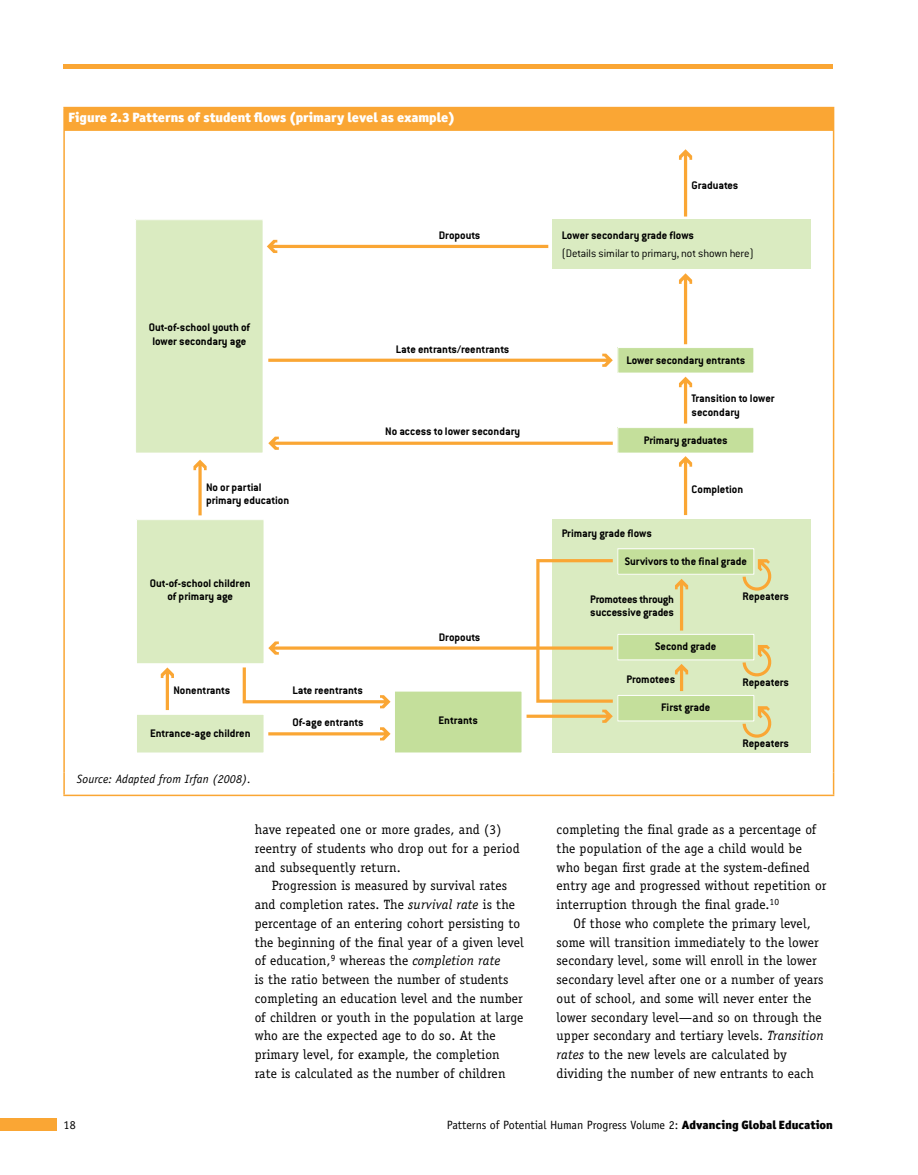
<style>
.page{position:relative;width:918px;height:1175px;background:#fff}
.page>*{position:absolute;margin:0;border:0;box-sizing:border-box;transform-origin:0 0}
.t1{font:13.5px/18.8px "Officina Serif";letter-spacing:.01em;color:#000}
.t2{font:900 13.5px "Officina San ITC";color:#fff}
.t3{font:700 12px/13.5px "Conduit ITC";color:#000}
.t4{font:12px "Officina Sans";color:#000}
.t5{font:300 12px "Conduit ITC";color:#000}
.t6{font:italic 12px "Officina Sans";letter-spacing:.01em;color:#000}
.t7{font:12px "Officina Serif";color:#000}
.s1{font-style:italic}
.s2{font-family:"Officina San ITC";font-weight:900}
</style>
<div class="page">
<div style="left:64px;top:64px;width:769px;height:5px;background:#faa634"></div>
<div style="left:0;top:1117px;width:57px;height:13px;background:#faa634"></div>
<div style="left:64px;top:108px;width:770px;height:23px;background:#faa634"></div>
<hr style="left:63px;top:107px;width:771px;height:1px;background:#faa634">
<hr style="left:63px;top:108px;width:2px;height:23px;background:#faa634">
<hr style="left:63px;top:131px;width:2px;height:641px;background:#faa634">
<hr style="left:833px;top:131px;width:1px;height:641px;background:#faa634">
<hr style="left:63px;top:772px;width:2px;height:22px;background:#faa634">
<svg style="left:833px;top:772px;width:1px;height:22px"></svg>
<hr style="left:63px;top:794px;width:771px;height:2px;background:#faa634">
<div style="left:553px;top:519px;width:258px;height:234px;background:#daebc1"></div>
<svg style="left:743px;top:706px;width:29px;height:32px"></svg>
<svg style="left:743px;top:645px;width:29px;height:32px"></svg>
<svg style="left:743px;top:559px;width:29px;height:32px"></svg>
<svg style="left:268px;top:436px;width:345px;height:14px"></svg>
<svg style="left:268px;top:353px;width:345px;height:14px"></svg>
<div style="left:553px;top:220px;width:258px;height:49px;background:#daebc1"></div>
<svg style="left:268px;top:559px;width:345px;height:143px"></svg>
<svg style="left:267px;top:240px;width:281px;height:13px"></svg>
<div style="left:618px;top:695px;width:136px;height:26px;background:#c4df9b"></div>
<div style="left:618px;top:695px;width:136px;height:26px;border:1px solid #fff"></div>
<div style="left:136px;top:714px;width:128px;height:39px;background:#daebc1"></div>
<div style="left:136px;top:714px;width:128px;height:39px;border:1px solid #fff"></div>
<div style="left:136px;top:220px;width:127px;height:233px;background:#daebc1"></div>
<div style="left:135px;top:219px;width:128px;height:234px;border:1px solid #fff"></div>
<div style="left:394px;top:691px;width:128px;height:62px;background:#c4df9b"></div>
<div style="left:394px;top:691px;width:128px;height:62px;border:1px solid #fff"></div>
<div style="left:136px;top:519px;width:128px;height:144px;background:#daebc1"></div>
<div style="left:136px;top:519px;width:128px;height:145px;border:1px solid #fff"></div>
<div style="left:618px;top:634px;width:136px;height:26px;background:#c4df9b"></div>
<div style="left:618px;top:634px;width:136px;height:26px;border:1px solid #fff"></div>
<div style="left:618px;top:549px;width:136px;height:25px;background:#c4df9b"></div>
<div style="left:618px;top:548px;width:136px;height:26px;border:1px solid #fff"></div>
<div style="left:618px;top:427px;width:136px;height:26px;background:#c4df9b"></div>
<div style="left:618px;top:427px;width:136px;height:26px;border:1px solid #fff"></div>
<div style="left:618px;top:347px;width:136px;height:26px;background:#c4df9b"></div>
<div style="left:618px;top:347px;width:136px;height:26px;border:1px solid #fff"></div>
<svg style="left:193px;top:459px;width:14px;height:56px"></svg>
<svg style="left:161px;top:667px;width:13px;height:43px"></svg>
<svg style="left:268px;top:727px;width:123px;height:13px"></svg>
<svg style="left:527px;top:709px;width:86px;height:14px"></svg>
<svg style="left:243px;top:667px;width:148px;height:41px"></svg>
<svg style="left:675px;top:664px;width:13px;height:27px"></svg>
<svg style="left:675px;top:579px;width:13px;height:51px"></svg>
<svg style="left:679px;top:456px;width:13px;height:59px"></svg>
<svg style="left:679px;top:377px;width:13px;height:46px"></svg>
<svg style="left:679px;top:149px;width:13px;height:67px"></svg>
<svg style="left:679px;top:273px;width:13px;height:71px"></svg>
<p class="t2" style="left:68px;top:109px;width:388px">Figure 2.3 Patterns of student flows (primary level as example)</p>
<p class="t3" style="left:439px;top:228px;width:43px">Dropouts</p>
<p class="t3" style="left:149px;top:321px;width:103px;text-align:center">Out-of-school youth of lower secondary age</p>
<p class="t3" style="left:396px;top:342px;width:115px">Late entrants/reentrants</p>
<p class="t3" style="left:206px;top:480px;width:85px">No or partial primary education</p>
<p class="t3" style="left:385px;top:424px;width:136px">No access to lower secondary</p>
<p class="t3" style="left:150px;top:576px;width:102px;text-align:center">Out-of-school children of primary age</p>
<p class="t3" style="left:173px;top:683px;width:58px">Nonentrants</p>
<p class="t3" style="left:293px;top:683px;width:72px">Late reentrants</p>
<p class="t3" style="left:439px;top:630px;width:43px">Dropouts</p>
<p class="t3" style="left:150px;top:726px;width:102px">Entrance-age children</p>
<p class="t6" style="left:77px;top:771px;width:176px">Source: Adapted from Irfan (2008).</p>
<p class="t3" style="left:293px;top:715px;width:73px">Of-age entrants</p>
<p class="t3" style="left:439px;top:713px;width:41px">Entrants</p>
<p class="t1" style="left:255px;top:820px;width:266px">have repeated one or more grades, and (3) reentry of students who drop out for a period and subsequently return.</p>
<p class="t1" style="left:255px;top:876px;width:271px;text-indent:17px">Progression is measured by survival rates and completion rates. The <span class="s1">survival rate</span> is the percentage of an entering cohort persisting to the beginning of the final year of a given level of education,<sup>9</sup> whereas the <span class="s1">completion rate<br></span>is the ratio between the number of students completing an education level and the number of children or youth in the population at large who are the expected age to do so. At the primary level, for example, the completion rate is calculated as the number of children</p>
<p class="t3" style="left:692px;top:179px;width:48px">Graduates</p>
<p class="t3" style="left:562px;top:228px;width:134px">Lower secondary grade flows</p>
<p class="t5" style="left:562px;top:247px;width:194px">(Details similar to primary, not shown here)</p>
<p class="t3" style="left:626px;top:353px;width:120px">Lower secondary entrants</p>
<p class="t3" style="left:692px;top:391px;width:85px">Transition to lower secondary</p>
<p class="t3" style="left:644px;top:433px;width:85px">Primary graduates</p>
<p class="t3" style="left:692px;top:482px;width:53px">Completion</p>
<p class="t3" style="left:562px;top:526px;width:92px">Primary grade flows</p>
<p class="t3" style="left:625px;top:554px;width:124px">Survivors to the final grade</p>
<p class="t3" style="left:590px;top:592px;width:85px">Promotees through successive grades</p>
<p class="t3" style="left:655px;top:639px;width:63px">Second grade</p>
<p class="t3" style="left:626px;top:672px;width:50px">Promotees</p>
<p class="t3" style="left:661px;top:700px;width:51px">First grade</p>
<p class="t3" style="left:743px;top:589px;width:48px">Repeaters</p>
<p class="t3" style="left:743px;top:675px;width:48px">Repeaters</p>
<p class="t3" style="left:743px;top:736px;width:48px">Repeaters</p>
<p class="t1" style="left:557px;top:820px;width:272px">completing the final grade as a percentage of the population of the age a child would be who began first grade at the system-defined entry age and progressed without repetition or interruption through the final grade.<sup>10</sup></p>
<p class="t1" style="left:557px;top:914px;width:269px;text-indent:17px">Of those who complete the primary level, some will transition immediately to the lower secondary level, some will enroll in the lower secondary level after one or a number of years out of school, and some will never enter the lower secondary level—and so on through the upper secondary and tertiary levels. <span class="s1">Transition rates</span> to the new levels are calculated by dividing the number of new entrants to each</p>
<p class="t7" style="left:63px;top:1117px;width:14px">18</p>
<p class="t4" style="left:447px;top:1117px;width:388px">Patterns of Potential Human Progress Volume 2: <span class="s2">Advancing Global Education</span></p>
</div>
